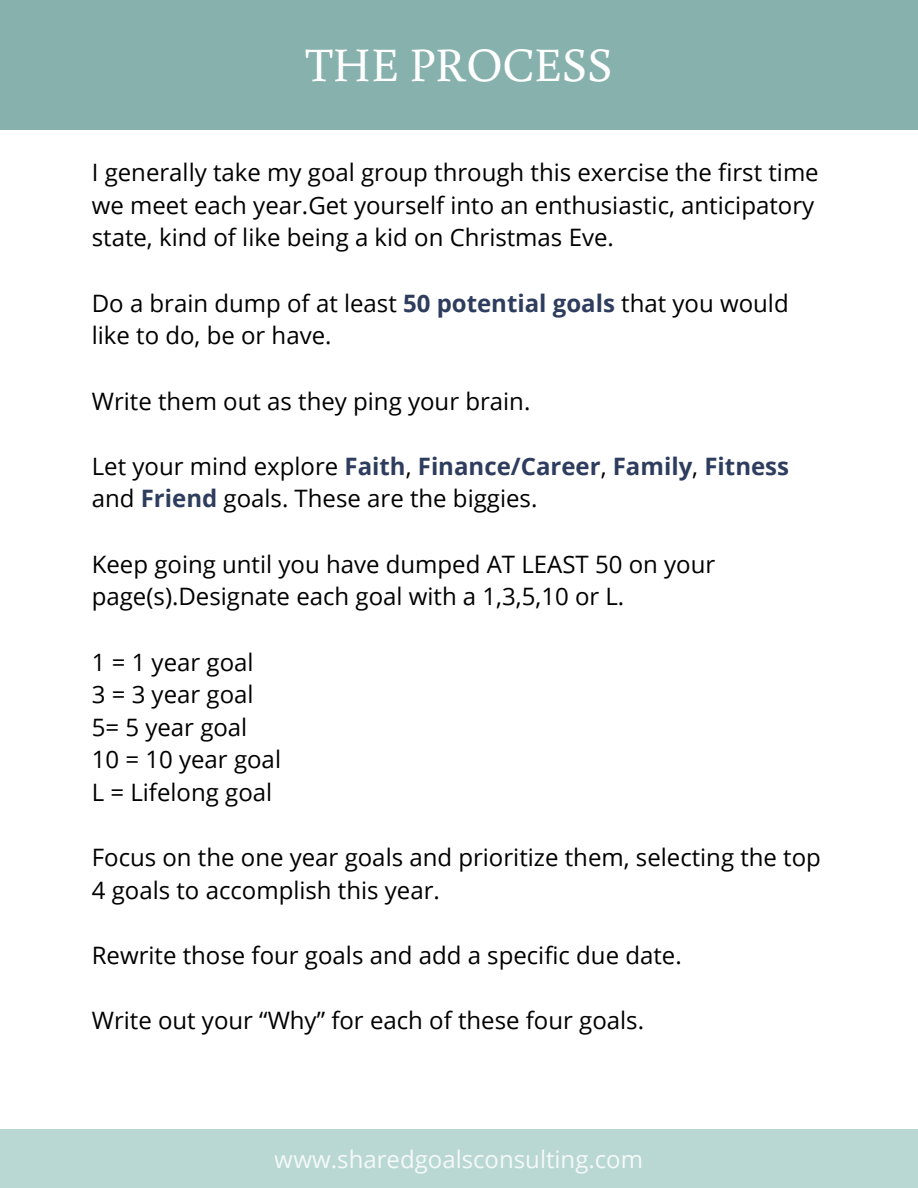
<style>
.page{position:relative;width:918px;height:1188px;background:#fff}
.page>*{position:absolute;margin:0;border:0;box-sizing:border-box;transform-origin:0 0}
.t1{font:48px "Buenard";color:#fff}
.t2{font:24px/32.7px "Open Sans";color:#000}
.t3{font:24px "Open Sans";color:#fff}
.s1{font-weight:700;color:#2e3d5e}
</style>
<div class="page">
<div style="left:0;top:0;width:918px;height:129px;background:#87b1ad"></div>
<div style="left:0;top:1130px;width:918px;height:58px;background:#bad8d3"></div>
<h1 class="t1" style="left:305px;top:31px;width:309px">THE PROCESS</h1>
<p class="t2" style="left:92px;top:156px;width:728px">I generally take my goal group through this exercise the first time we meet each year.Get yourself into an enthusiastic, anticipatory state, kind of like being a kid on Christmas Eve.</p>
<p class="t2" style="left:92px;top:286px;width:698px">Do a brain dump of at least <span class="s1">50 potential goals</span> that you would like to do, be or have.</p>
<p class="t2" style="left:92px;top:384px;width:440px">Write them out as they ping your brain.</p>
<p class="t2" style="left:92px;top:449px;width:699px">Let your mind explore <span class="s1">Faith</span>, <span class="s1">Finance/Career</span>, <span class="s1">Family</span>, <span class="s1">Fitness </span>and <span class="s1">Friend</span> goals. These are the biggies.</p>
<p class="t2" style="left:92px;top:547px;width:625px">Keep going until you have dumped AT LEAST 50 on your page(s).Designate each goal with a 1,3,5,10 or L.</p>
<p class="t2" style="left:92px;top:645px;width:191px">1 = 1 year goal<br>3 = 3 year goal<br>5= 5 year goal<br>10 = 10 year goal<br>L = Lifelong goal</p>
<p class="t2" style="left:92px;top:841px;width:731px">Focus on the one year goals and prioritize them, selecting the top<br>4 goals to accomplish this year.</p>
<p class="t2" style="left:92px;top:939px;width:591px">Rewrite those four goals and add a specific due date.</p>
<p class="t2" style="left:92px;top:1004px;width:554px">Write out your “Why” for each of these four goals.</p>
<p class="t3" style="left:275px;top:1142px;width:370px">www.sharedgoalsconsulting.com</p>
</div>
